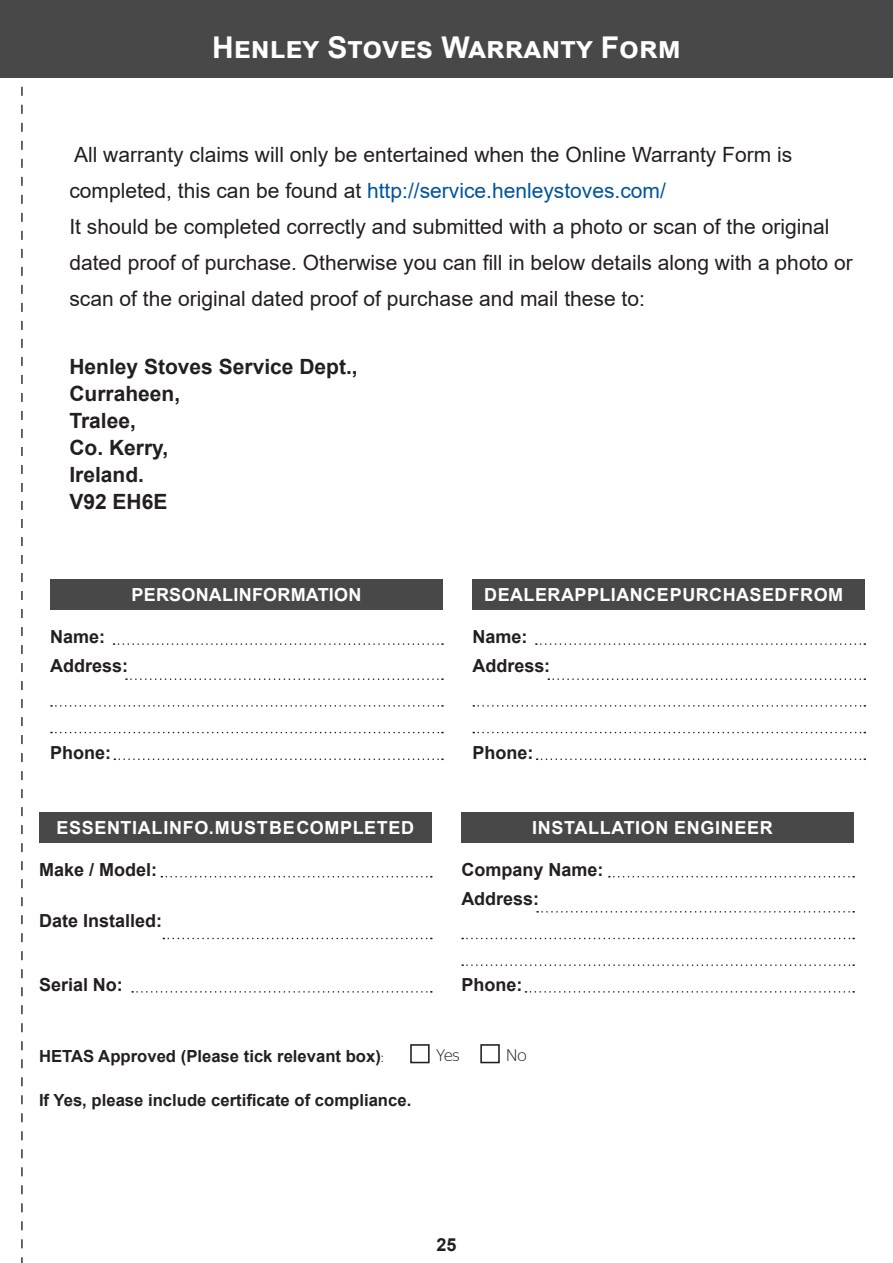
<style>
.page{position:relative;width:893px;height:1263px;background:#fff}
.page>*{position:absolute;margin:0;border:0;box-sizing:border-box;transform-origin:0 0}
.t1{font:700 30px "Arial";color:#fff}
.t2{font:21px/36px "Arial";color:#221f1f}
.t3{font:700 21px/27px "Arial";color:#221f1f}
.t4{font:700 18px/28.8px "Arial";color:#221f1f}
.t5{font:700 18px "Arial";letter-spacing:.025em;color:#fff}
.t6{font:700 16.65px "Arial";color:#221f1f}
.t7{font:300 16.65px "Stag Sans";color:#221f1f}
.s1{color:#00549a}
.s2{font-family:"Stag Sans";font-weight:300}
</style>
<div class="page">
<svg style="left:21px;top:86px;width:2px;height:1177px"></svg>
<div style="left:0;top:0;width:893px;height:78px;background:#484848"></div>
<div style="left:50px;top:579px;width:393px;height:31px;background:#484848"></div>
<svg style="left:114px;top:643px;width:329px;height:2px"></svg>
<svg style="left:126px;top:678px;width:317px;height:2px"></svg>
<svg style="left:51px;top:705px;width:392px;height:2px"></svg>
<svg style="left:51px;top:732px;width:392px;height:1px"></svg>
<svg style="left:114px;top:758px;width:329px;height:2px"></svg>
<div style="left:472px;top:579px;width:393px;height:31px;background:#484848"></div>
<svg style="left:536px;top:643px;width:329px;height:2px"></svg>
<svg style="left:548px;top:678px;width:317px;height:2px"></svg>
<svg style="left:473px;top:705px;width:392px;height:2px"></svg>
<svg style="left:473px;top:732px;width:392px;height:1px"></svg>
<svg style="left:537px;top:758px;width:328px;height:2px"></svg>
<div style="left:39px;top:812px;width:393px;height:31px;background:#484848"></div>
<svg style="left:161px;top:876px;width:271px;height:1px"></svg>
<svg style="left:163px;top:938px;width:269px;height:1px"></svg>
<svg style="left:132px;top:991px;width:300px;height:2px"></svg>
<div style="left:461px;top:812px;width:393px;height:31px;background:#484848"></div>
<svg style="left:609px;top:876px;width:245px;height:1px"></svg>
<svg style="left:537px;top:911px;width:317px;height:2px"></svg>
<svg style="left:462px;top:938px;width:392px;height:1px"></svg>
<svg style="left:462px;top:964px;width:392px;height:2px"></svg>
<svg style="left:525px;top:991px;width:329px;height:2px"></svg>
<div style="left:410px;top:1044px;width:20px;height:19px;border:2px solid #221f1f"></div>
<div style="left:480px;top:1044px;width:20px;height:19px;border:2px solid #221f1f"></div>
<h1 class="t1" style="left:212px;top:26px;width:470px">Henley Stoves Warranty Form</h1>
<p class="t2" style="left:69px;top:139px;width:785px">All warranty claims will only be entertained when the Online Warranty Form is completed, this can be found at <span class="s1">http://service.henleystoves.com/<br></span>It should be completed correctly and submitted with a photo or scan of the original dated proof of purchase. Otherwise you can fill in below details along with a photo or scan of the original dated proof of purchase and mail these to:</p>
<p class="t3" style="left:69px;top:353px;width:290px">Henley Stoves Service Dept.,<br>Curraheen,<br>Tralee,<br>Co. Kerry,<br>Ireland.<br>V92 EH6E</p>
<p class="t5" style="left:132px;top:582px;width:231px">PERSONAL INFORMATION</p>
<p class="t4" style="left:50px;top:623px;width:79px">Name:<br>Address:</p>
<p class="t4" style="left:50px;top:738px;width:63px">Phone:</p>
<p class="t5" style="left:57px;top:815px;width:359px">ESSENTIAL INFO. MUST BE COMPLETED</p>
<p class="t4" style="left:39px;top:855px;width:120px">Make / Model:</p>
<p class="t4" style="left:39px;top:907px;width:125px">Date Installed:</p>
<p class="t4" style="left:39px;top:971px;width:85px">Serial No:</p>
<p class="t5" style="left:484px;top:582px;width:360px">DEALER APPLIANCE PURCHASED FROM</p>
<p class="t4" style="left:472px;top:623px;width:79px">Name:<br>Address:</p>
<p class="t4" style="left:472px;top:738px;width:63px">Phone:</p>
<p class="t5" style="left:532px;top:815px;width:242px">INSTALLATION ENGINEER</p>
<p class="t4" style="left:461px;top:855px;width:144px">Company Name:<br>Address:</p>
<p class="t4" style="left:461px;top:971px;width:63px">Phone:</p>
<p class="t6" style="left:39px;top:1044px;width:346px">HETAS Approved (Please tick relevant box)<span class="s2">:</span></p>
<p class="t7" style="left:436px;top:1045px;width:25px">Yes</p>
<p class="t7" style="left:506px;top:1045px;width:22px">No</p>
<p class="t6" style="left:39px;top:1088px;width:374px">If Yes, please include certificate of compliance.</p>
<p class="t4" style="left:436px;top:1231px;width:22px">25</p>
</div>
